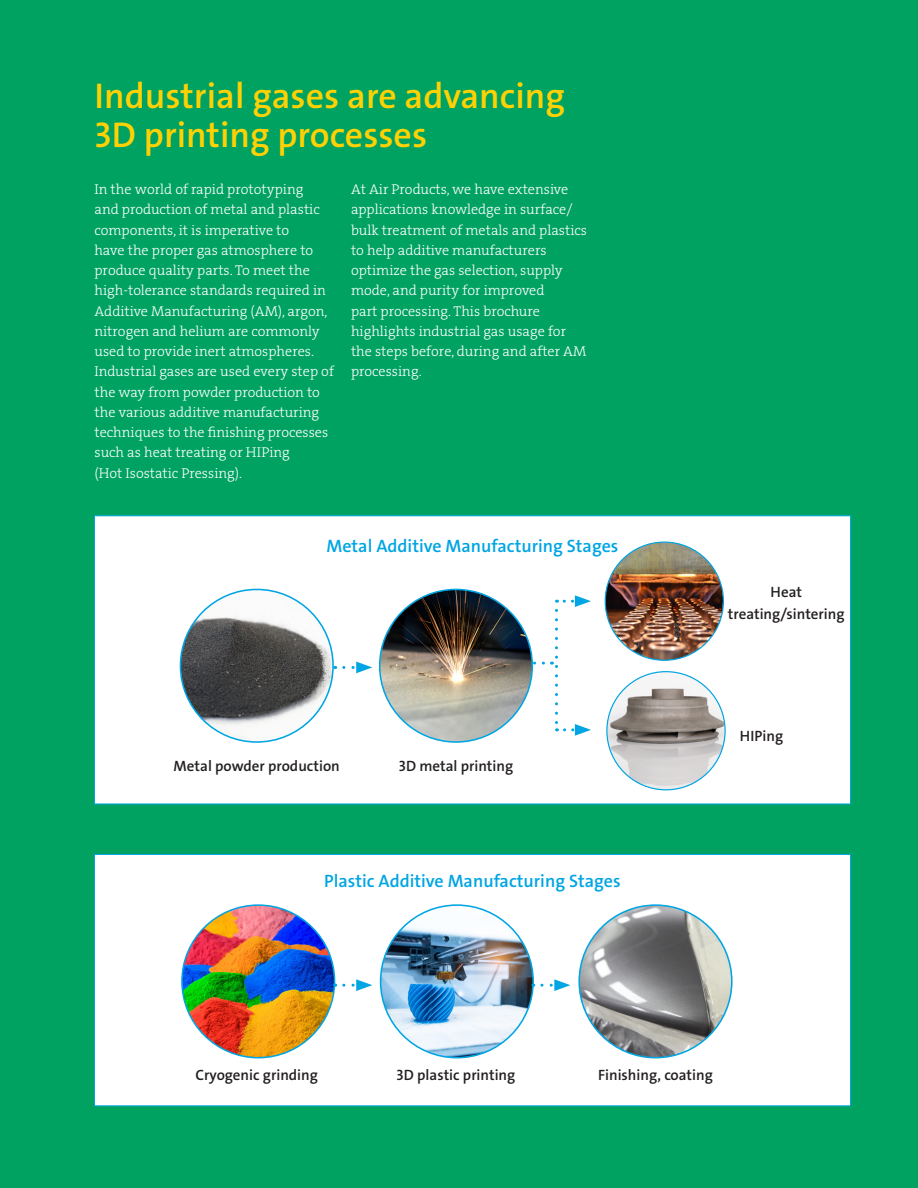
<style>
.page{position:relative;width:918px;height:1188px;background:#00a261}
.page>*{position:absolute;margin:0;border:0;box-sizing:border-box;transform-origin:0 0}
.t1{font:600 36px/39px "The Sans LF";color:#fed105}
.t2{font:600 18px "The Sans LF";color:#00a5e3}
.t3{font:600 15px/22.5px "The Sans LF";color:#231f20;text-align:center}
.t4{font:14.25px/20.2px "The Serif LP3 Lig";color:#fff}
</style>
<div class="page">
<div style="left:94px;top:515px;width:757px;height:289px;background:#fff;border:1px solid #00a5e3"></div>
<div style="left:94px;top:854px;width:757px;height:252px;background:#fff;border:1px solid #00a5e3"></div>
<img style="left:180px;top:589px;width:153px;height:153px;border-radius:76px">
<img style="left:182px;top:905px;width:153px;height:153px;border-radius:76px">
<img style="left:380px;top:590px;width:152px;height:152px;border-radius:75px">
<img style="left:381px;top:905px;width:152px;height:153px;border-radius:76px">
<img style="left:605px;top:542px;width:118px;height:118px;border-radius:59px">
<img style="left:579px;top:905px;width:153px;height:153px;border-radius:76px">
<img style="left:607px;top:672px;width:118px;height:118px;border-radius:59px">
<svg style="left:344px;top:662px;width:28px;height:11px"></svg>
<svg style="left:344px;top:979px;width:28px;height:12px"></svg>
<svg style="left:542px;top:979px;width:28px;height:12px"></svg>
<svg style="left:508px;top:595px;width:83px;height:141px"></svg>
<h1 class="t1" style="left:94px;top:76px;width:472px">Industrial gases are advancing<br>3D printing processes</h1>
<p class="t4" style="left:94px;top:179px;width:241px">In the world of rapid prototyping<br>and production of metal and plastic components, it is imperative to<br>have the proper gas atmosphere to produce quality parts. To meet the high-tolerance standards required in Additive Manufacturing (AM), argon, nitrogen and helium are commonly used to provide inert atmospheres.<br>Industrial gases are used every step of the way from powder production to the various additive manufacturing techniques to the finishing processes such as heat treating or HIPing<br>(Hot Isostatic Pressing).</p>
<p class="t4" style="left:351px;top:179px;width:238px">At Air Products, we have extensive applications knowledge in surface/ bulk treatment of metals and plastics to help additive manufacturers optimize the gas selection, supply mode, and purity for improved<br>part processing. This brochure highlights industrial gas usage for the steps before, during and after AM processing.</p>
<p class="t2" style="left:326px;top:535px;width:294px">Metal Additive Manufacturing Stages</p>
<p class="t3" style="left:174px;top:755px;width:168px">Metal powder production</p>
<p class="t3" style="left:399px;top:755px;width:116px">3D metal printing</p>
<p class="t2" style="left:324px;top:869px;width:298px">Plastic Additive Manufacturing Stages</p>
<p class="t3" style="left:728px;top:580px;width:118px">Heat treating/sintering</p>
<p class="t3" style="left:740px;top:725px;width:45px">HIPing</p>
<p class="t3" style="left:196px;top:1064px;width:124px">Cryogenic grinding</p>
<p class="t3" style="left:397px;top:1064px;width:120px">3D plastic printing</p>
<p class="t3" style="left:598px;top:1064px;width:116px">Finishing, coating</p>
</div>
